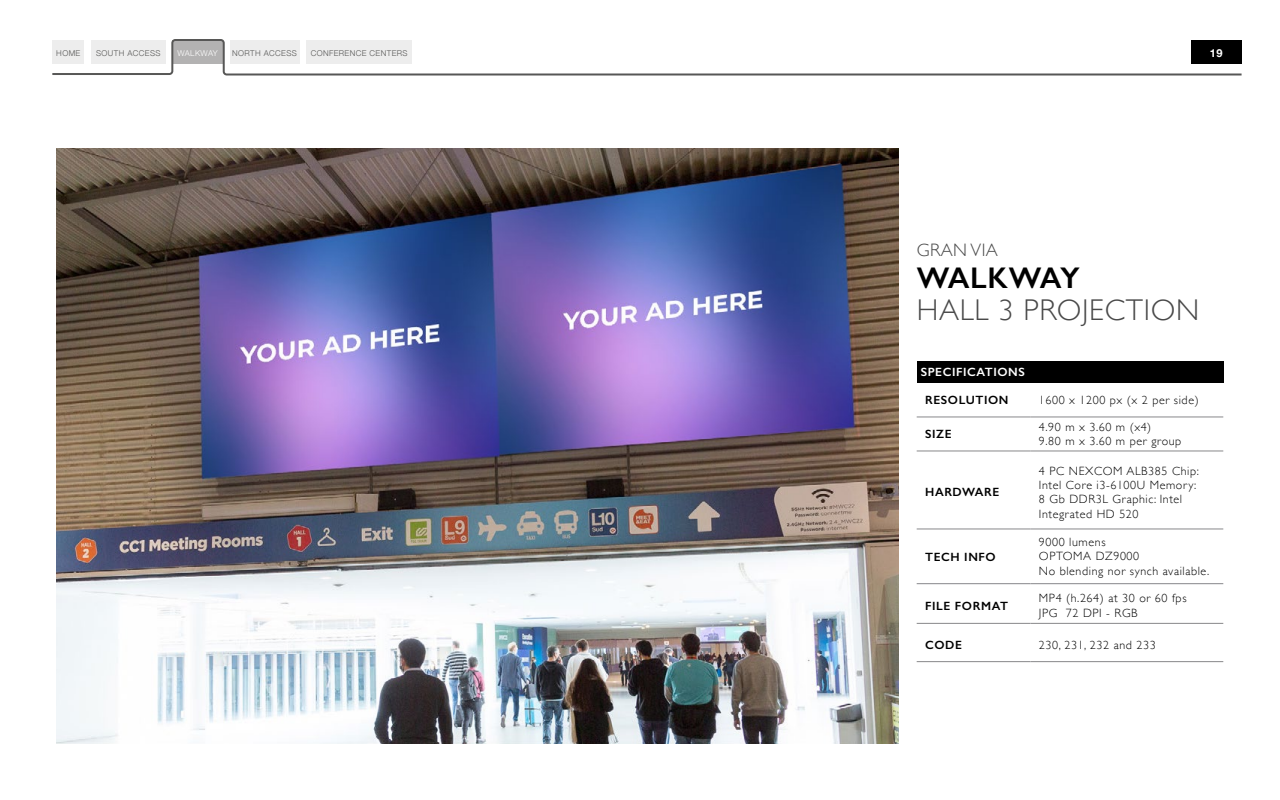
<style>
.page{position:relative;width:1280px;height:800px;background:#fff}
.page>*{position:absolute;margin:0;border:0;box-sizing:border-box;transform-origin:0 0}
.t1{font:300 30px "Gill Sans";letter-spacing:.025em;color:#494949}
.t2{font:600 30px "Gill Sans";letter-spacing:-.01em;color:#000}
.t3{font:300 18px "Gill Sans";letter-spacing:.025em;color:#494949}
.t4{font:300 12px/14.4px "Gill Sans";letter-spacing:.05em;color:#000}
.t5{font:600 12px "Gill Sans";letter-spacing:.05em;color:#000}
.t6{font:600 12px "Gill Sans";letter-spacing:.05em;color:#fff}
.t7{font:700 11px "Helvetica Neue";color:#fff}
.t8{font:300 8px "Helvetica Neue";letter-spacing:.05em;color:#575756}
.t9{font:300 8px "Helvetica Neue";letter-spacing:.04em;color:#fff}
</style>
<div class="page">
<img style="left:57px;top:148px;width:842px;height:595px">
<div style="left:917px;top:361px;width:306px;height:22px;background:#000"></div>
<hr style="left:917px;top:417px;width:113px;height:1px;background:#87878a">
<hr style="left:1030px;top:417px;width:193px;height:1px;background:#87878a">
<hr style="left:917px;top:451px;width:113px;height:1px;background:#87878a">
<hr style="left:1030px;top:451px;width:193px;height:1px;background:#87878a">
<hr style="left:917px;top:529px;width:113px;height:1px;background:#87878a">
<hr style="left:1030px;top:529px;width:193px;height:1px;background:#87878a">
<hr style="left:917px;top:583px;width:113px;height:1px;background:#87878a">
<hr style="left:1030px;top:583px;width:193px;height:1px;background:#87878a">
<hr style="left:917px;top:623px;width:113px;height:1px;background:#87878a">
<hr style="left:1030px;top:623px;width:193px;height:1px;background:#87878a">
<hr style="left:917px;top:661px;width:113px;height:1px;background:#87878a">
<hr style="left:1030px;top:661px;width:193px;height:1px;background:#87878a">
<svg style="left:52px;top:39px;width:1190px;height:37px"></svg>
<p class="t8" style="left:56px;top:47px;width:26px">HOME</p>
<p class="t8" style="left:96px;top:47px;width:66px">SOUTH ACCESS</p>
<p class="t9" style="left:177px;top:47px;width:42px">WALKWAY</p>
<p class="t8" style="left:232px;top:47px;width:66px">NORTH ACCESS</p>
<p class="t8" style="left:311px;top:47px;width:98px">CONFERENCE CENTERS</p>
<p class="t7" style="left:1210px;top:45px;width:14px">19</p>
<h2 class="t3" style="left:917px;top:236px;width:83px">GRAN VIA</h2>
<h1 class="t2" style="left:917px;top:260px;width:165px">WALKWAY</h1>
<h1 class="t1" style="left:917px;top:287px;width:284px">HALL 3 PROJECTION</h1>
<p class="t6" style="left:921px;top:365px;width:106px">SPECIFICATIONS</p>
<p class="t5" style="left:925px;top:393px;width:85px">RESOLUTION</p>
<p class="t4" style="left:1039px;top:392px;width:161px">1600 x 1200 px (x 2 per side)</p>
<p class="t5" style="left:925px;top:427px;width:28px">SIZE</p>
<p class="t4" style="left:1039px;top:419px;width:144px">4.90 m x 3.60 m (x4)<br>9.80 m x 3.60 m per group</p>
<p class="t5" style="left:925px;top:485px;width:76px">HARDWARE</p>
<p class="t5" style="left:925px;top:549px;width:72px">TECH INFO</p>
<p class="t4" style="left:1039px;top:463px;width:161px">4 PC NEXCOM ALB385 Chip:<br>Intel Core i3-6100U Memory:<br>8 Gb DDR3L Graphic: Intel<br>Integrated HD 520</p>
<p class="t4" style="left:1039px;top:534px;width:172px">9000 lumens<br>OPTOMA DZ9000<br>No blending nor synch available.</p>
<p class="t5" style="left:925px;top:599px;width:84px">FILE FORMAT</p>
<p class="t4" style="left:1039px;top:591px;width:149px">MP4 (h.264) at 30 or 60 fps<br>JPG 72 DPI - RGB</p>
<p class="t5" style="left:925px;top:638px;width:38px">CODE</p>
<p class="t4" style="left:1039px;top:637px;width:118px">230, 231, 232 and 233</p>
</div>
